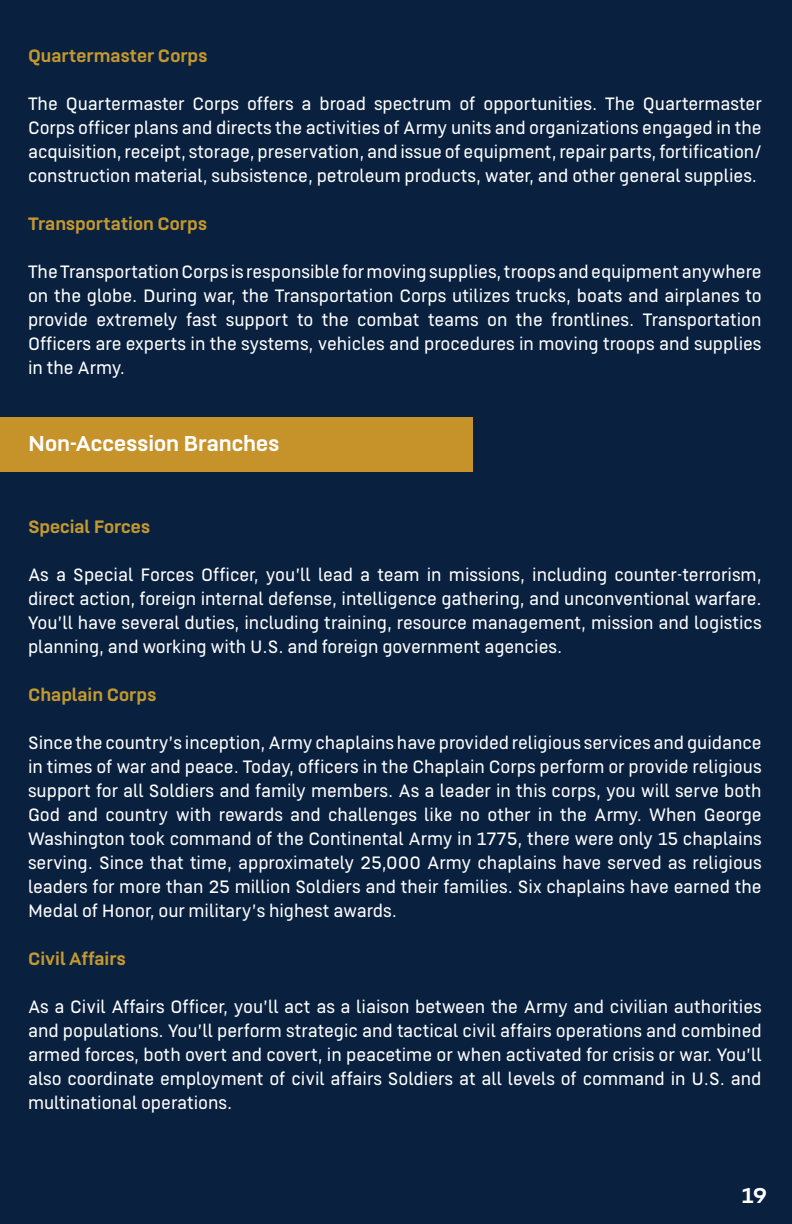
<style>
.page{position:relative;width:792px;height:1224px;background:#09213f}
.page>*{position:absolute;margin:0;border:0;box-sizing:border-box;transform-origin:0 0}
.t1{font:700 24px "US Army";color:#fff}
.t2{font:300 20px/24px "US Army";color:#fff;text-align:justify}
.t3{font:700 20px "US Army";color:#c4992e}
</style>
<div class="page">
<div style="left:0;top:418px;width:472px;height:54px;background:#c6932b"></div>
<p class="t3" style="left:28px;top:45px;width:181px">Quartermaster Corps</p>
<p class="t2" style="left:28px;top:92px;width:735px">The Quartermaster Corps offers a broad spectrum of opportunities. The Quartermaster Corps officer plans and directs the activities of Army units and organizations engaged in the acquisition, receipt, storage, preservation, and issue of equipment, repair parts, fortification/ construction material, subsistence, petroleum products, water, and other general supplies.</p>
<p class="t3" style="left:28px;top:213px;width:181px">Transportation Corps</p>
<p class="t2" style="left:28px;top:260px;width:735px">The Transportation Corps is responsible for moving supplies, troops and equipment anywhere on the globe. During war, the Transportation Corps utilizes trucks, boats and airplanes to provide extremely fast support to the combat teams on the frontlines. Transportation Officers are experts in the systems, vehicles and procedures in moving troops and supplies in the Army.</p>
<p class="t1" style="left:28px;top:430px;width:253px">Non-Accession Branches</p>
<p class="t3" style="left:28px;top:515px;width:124px">Special Forces</p>
<p class="t2" style="left:28px;top:563px;width:735px">As a Special Forces Officer, you’ll lead a team in missions, including counter-terrorism, direct action, foreign internal defense, intelligence gathering, and unconventional warfare.<br>You’ll have several duties, including training, resource management, mission and logistics planning, and working with U.S. and foreign government agencies.</p>
<p class="t3" style="left:28px;top:683px;width:130px">Chaplain Corps</p>
<p class="t2" style="left:28px;top:731px;width:735px">Since the country’s inception, Army chaplains have provided religious services and guidance in times of war and peace. Today, officers in the Chaplain Corps perform or provide religious support for all Soldiers and family members. As a leader in this corps, you will serve both God and country with rewards and challenges like no other in the Army. When George Washington took command of the Continental Army in 1775, there were only 15 chaplains serving. Since that time, approximately 25,000 Army chaplains have served as religious leaders for more than 25 million Soldiers and their families. Six chaplains have earned the Medal of Honor, our military’s highest awards.</p>
<p class="t3" style="left:28px;top:947px;width:99px">Civil Affairs</p>
<p class="t2" style="left:28px;top:995px;width:735px">As a Civil Affairs Officer, you’ll act as a liaison between the Army and civilian authorities and populations. You’ll perform strategic and tactical civil affairs operations and combined armed forces, both overt and covert, in peacetime or when activated for crisis or war. You’ll also coordinate employment of civil affairs Soldiers at all levels of command in U.S. and multinational operations.</p>
<p class="t1" style="left:741px;top:1182px;width:27px">19</p>
</div>
